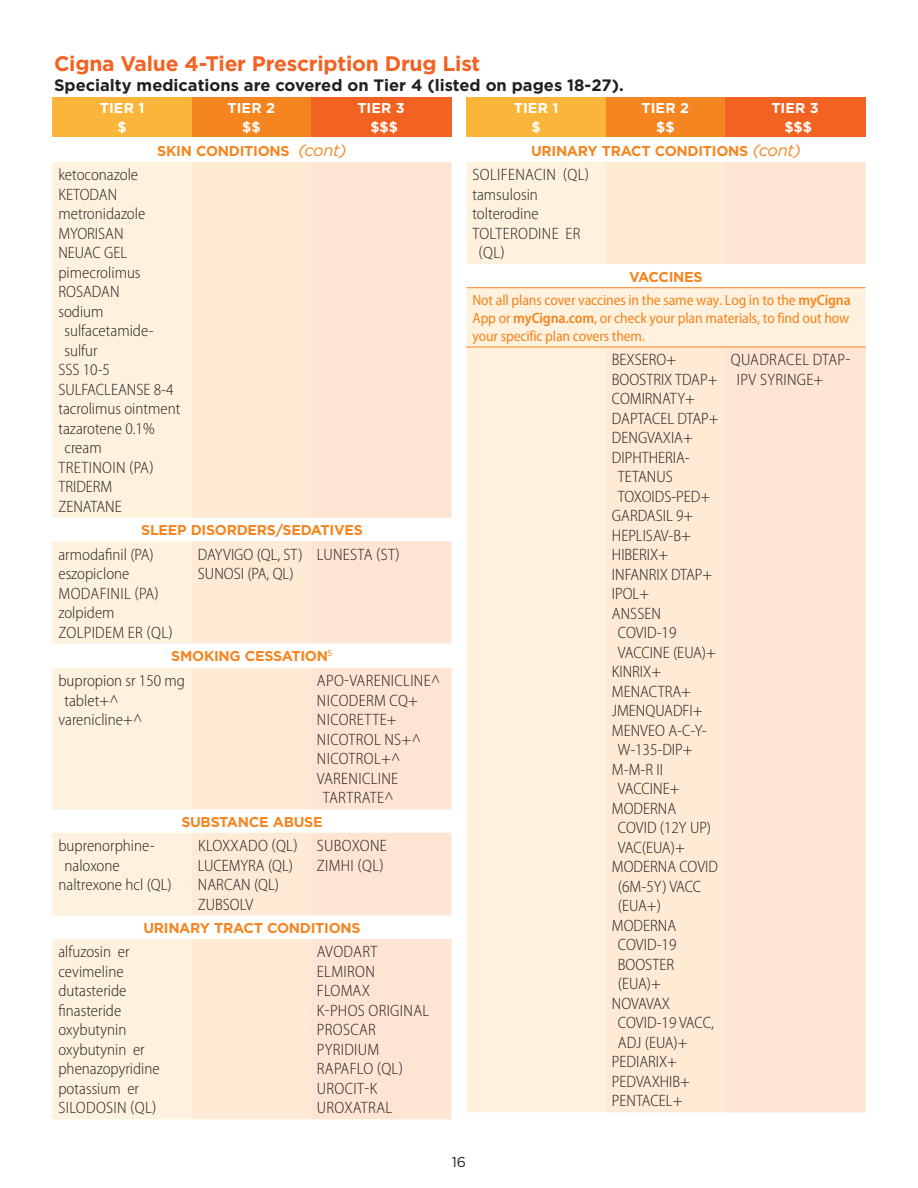
<style>
.page{position:relative;width:918px;height:1188px;background:#fff}
.page>*{position:absolute;margin:0;border:0;box-sizing:border-box;transform-origin:0 0}
.Page_headers_14_16_p{font:700 21px "Gotham";letter-spacing:-.01em;color:#f26221}
.List_Header{font:300 semi-condensed 16.5px/19.5px "Myriad Pro";color:#231f20}
.List_Header-2{font:300 semi-condensed 16.5px/19.5px "Myriad Pro";letter-spacing:.02em;color:#231f20}
.t1{font:700 16.5px "Gotham";color:#231f20}
.List_Header-3{font:semi-condensed 15px/18px "Myriad Pro";letter-spacing:-.01em;color:#f58520;text-align:justify}
.Drug_list_categories{font:700 14.25px "Gotham";letter-spacing:-.02em;color:#f58520}
.Table_column_header{font:700 14.25px/19.5px "Gotham";letter-spacing:.005em;color:#fff;text-align:center}
.t2{font:14.25px "Gotham";color:#231f20}
.s1{font-weight:400;font-style:italic;font-size:16.5px}
.s2{font-weight:600}
</style>
<div class="page">
<div style="left:52px;top:97px;width:140px;height:40px;background:#fcb53b"></div>
<div style="left:192px;top:97px;width:119px;height:40px;background:#f58520"></div>
<div style="left:311px;top:97px;width:141px;height:40px;background:#f26221"></div>
<svg style="left:52px;top:162px;width:140px;height:957px;background:#fef3e1"></svg>
<svg style="left:192px;top:162px;width:119px;height:957px;background:#feecd9"></svg>
<svg style="left:311px;top:162px;width:141px;height:957px;background:#fee6d6"></svg>
<div style="left:466px;top:97px;width:140px;height:40px;background:#fcb53b"></div>
<div style="left:606px;top:97px;width:119px;height:40px;background:#f58520"></div>
<div style="left:725px;top:97px;width:141px;height:40px;background:#f26221"></div>
<div style="left:466px;top:162px;width:140px;height:950px;background:#fef2de"></div>
<div style="left:606px;top:162px;width:119px;height:950px;background:#feead5"></div>
<svg style="left:725px;top:162px;width:141px;height:950px;background:#fde4d2"></svg>
<div style="left:466px;top:264px;width:400px;height:24px;background:#fff"></div>
<hr style="left:466px;top:287px;width:140px;height:1px;background:#f58520">
<hr style="left:606px;top:287px;width:119px;height:1px;background:#f58520">
<hr style="left:725px;top:287px;width:141px;height:1px;background:#f58520">
<hr style="left:466px;top:347px;width:140px;height:1px;background:#f58520">
<hr style="left:606px;top:347px;width:119px;height:1px;background:#f58520">
<hr style="left:725px;top:347px;width:141px;height:1px;background:#f58520">
<p class="Page_headers_14_16_p" style="left:54px;top:49px;width:428px">Cigna Value 4-Tier Prescription Drug List</p>
<p class="t1" style="left:54px;top:75px;width:571px">Specialty medications are covered on Tier 4 (listed on pages 18-27).</p>
<p class="Table_column_header" style="left:100px;top:98px;width:46px">TIER 1</p>
<p class="Table_column_header" style="left:118px;top:118px;width:11px">$</p>
<p class="Table_column_header" style="left:228px;top:98px;width:49px">TIER 2</p>
<p class="Table_column_header" style="left:242px;top:118px;width:20px">$$</p>
<p class="Drug_list_categories" style="left:157px;top:141px;width:191px">SKIN CONDITIONS <span class="s1">(cont)</span></p>
<p class="Table_column_header" style="left:357px;top:98px;width:49px">TIER 3 $$$</p>
<p class="List_Header" style="left:58px;top:165px;width:81px">ketoconazole</p>
<p class="List_Header" style="left:58px;top:185px;width:60px">KETODAN</p>
<p class="List_Header" style="left:58px;top:204px;width:88px">metronidazole</p>
<p class="List_Header" style="left:58px;top:224px;width:67px">MYORISAN</p>
<p class="List_Header" style="left:58px;top:243px;width:70px">NEUAC GEL</p>
<p class="List_Header" style="left:58px;top:263px;width:84px">pimecrolimus</p>
<p class="List_Header" style="left:58px;top:282px;width:63px">ROSADAN</p>
<p class="List_Header" style="left:64px;top:302px;width:91px;text-indent:-6px">sodium sulfacetamide&shy;sulfur</p>
<p class="List_Header" style="left:58px;top:360px;width:53px">SSS 10-5</p>
<p class="List_Header" style="left:58px;top:380px;width:117px">SULFACLEANSE 8-4</p>
<p class="List_Header" style="left:58px;top:399px;width:123px">tacrolimus ointment</p>
<p class="List_Header" style="left:64px;top:419px;width:92px;text-indent:-6px">tazarotene 0.1% cream</p>
<p class="List_Header-2" style="left:59px;top:458px;width:97px">TRETINOIN (PA)</p>
<p class="List_Header" style="left:58px;top:477px;width:55px">TRIDERM</p>
<p class="List_Header" style="left:58px;top:497px;width:65px">ZENATANE</p>
<p class="Drug_list_categories" style="left:141px;top:521px;width:223px">SLEEP DISORDERS/SEDATIVES</p>
<p class="List_Header" style="left:58px;top:545px;width:97px">armodafinil (PA)</p>
<p class="List_Header" style="left:58px;top:564px;width:73px">eszopiclone</p>
<p class="List_Header-2" style="left:59px;top:584px;width:102px">MODAFINIL (PA)</p>
<p class="List_Header" style="left:58px;top:603px;width:58px">zolpidem</p>
<p class="List_Header-2" style="left:59px;top:623px;width:116px">ZOLPIDEM ER (QL)</p>
<p class="List_Header-2" style="left:317px;top:545px;width:84px">LUNESTA (ST)</p>
<p class="List_Header" style="left:198px;top:545px;width:106px">DAYVIGO (QL, ST)</p>
<p class="List_Header" style="left:198px;top:564px;width:97px">SUNOSI (PA, QL)</p>
<p class="Drug_list_categories" style="left:171px;top:646px;width:163px">SMOKING CESSATION<sup>5</sup></p>
<p class="List_Header" style="left:64px;top:671px;width:122px;text-indent:-6px">bupropion sr 150 mg tablet+^</p>
<p class="List_Header" style="left:58px;top:710px;width:86px">varenicline+^</p>
<p class="List_Header-2" style="left:317px;top:671px;width:125px">APO-VARENICLINE^</p>
<p class="List_Header-2" style="left:317px;top:691px;width:102px">NICODERM CQ+</p>
<p class="List_Header-2" style="left:317px;top:710px;width:81px">NICORETTE+</p>
<p class="List_Header-2" style="left:317px;top:730px;width:106px">NICOTROL NS+^</p>
<p class="List_Header-2" style="left:317px;top:749px;width:85px">NICOTROL+^</p>
<p class="List_Header-2" style="left:317px;top:769px;width:83px;text-align:center">VARENICLINE<br>TARTRATE^</p>
<p class="Drug_list_categories" style="left:181px;top:812px;width:143px">SUBSTANCE ABUSE</p>
<p class="List_Header" style="left:64px;top:836px;width:92px;text-indent:-6px">buprenorphine&shy;naloxone</p>
<p class="List_Header" style="left:58px;top:875px;width:115px">naltrexone hcl (QL)</p>
<p class="List_Header-2" style="left:198px;top:836px;width:101px">KLOXXADO (QL)</p>
<p class="List_Header" style="left:198px;top:856px;width:97px">LUCEMYRA (QL)</p>
<p class="List_Header" style="left:198px;top:875px;width:83px">NARCAN (QL)</p>
<p class="List_Header" style="left:198px;top:895px;width:57px">ZUBSOLV</p>
<p class="List_Header-2" style="left:317px;top:836px;width:72px">SUBOXONE</p>
<p class="List_Header" style="left:317px;top:856px;width:68px">ZIMHI (QL)</p>
<p class="Drug_list_categories" style="left:143px;top:919px;width:219px">URINARY TRACT CONDITIONS</p>
<p class="List_Header" style="left:58px;top:942px;width:73px">alfuzosin er</p>
<p class="List_Header" style="left:58px;top:962px;width:67px">cevimeline</p>
<p class="List_Header" style="left:58px;top:981px;width:70px">dutasteride</p>
<p class="List_Header" style="left:58px;top:1001px;width:64px">finasteride</p>
<p class="List_Header" style="left:58px;top:1020px;width:69px">oxybutynin</p>
<p class="List_Header" style="left:58px;top:1040px;width:88px">oxybutynin er</p>
<p class="List_Header" style="left:58px;top:1059px;width:103px">phenazopyridine</p>
<p class="List_Header" style="left:58px;top:1079px;width:82px">potassium er</p>
<p class="List_Header-2" style="left:59px;top:1098px;width:99px">SILODOSIN (QL)</p>
<p class="List_Header-2" style="left:317px;top:942px;width:62px">AVODART</p>
<p class="List_Header-2" style="left:317px;top:962px;width:59px">ELMIRON</p>
<p class="List_Header" style="left:317px;top:981px;width:54px">FLOMAX</p>
<p class="List_Header-2" style="left:317px;top:1001px;width:114px">K-PHOS ORIGINAL</p>
<p class="List_Header-2" style="left:317px;top:1020px;width:61px">PROSCAR</p>
<p class="List_Header-2" style="left:317px;top:1040px;width:64px">PYRIDIUM</p>
<p class="List_Header-2" style="left:317px;top:1059px;width:88px">RAPAFLO (QL)</p>
<p class="List_Header" style="left:317px;top:1079px;width:62px">UROCIT-K</p>
<p class="List_Header-2" style="left:317px;top:1098px;width:77px">UROXATRAL</p>
<p class="Table_column_header" style="left:642px;top:98px;width:49px">TIER 2</p>
<p class="Table_column_header" style="left:656px;top:118px;width:20px">$$</p>
<p class="Table_column_header" style="left:514px;top:98px;width:46px">TIER 1</p>
<p class="Table_column_header" style="left:532px;top:118px;width:11px">$</p>
<p class="Table_column_header" style="left:771px;top:98px;width:49px">TIER 3 $$$</p>
<p class="Drug_list_categories" style="left:531px;top:141px;width:271px">URINARY TRACT CONDITIONS <span class="s1">(cont)</span></p>
<p class="List_Header-2" style="left:473px;top:165px;width:118px">SOLIFENACIN (QL)</p>
<p class="List_Header" style="left:472px;top:185px;width:67px">tamsulosin</p>
<p class="List_Header" style="left:472px;top:204px;width:68px">tolterodine</p>
<p class="List_Header-2" style="left:479px;top:224px;width:103px;text-indent:-6px">TOLTERODINE ER (QL)</p>
<p class="Drug_list_categories" style="left:629px;top:267px;width:75px">VACCINES</p>
<p class="List_Header-3" style="left:472px;top:291px;width:380px">Not all plans cover vaccines in the same way. Log in to the <span class="s2">myCigna </span>App or <span class="s2">myCigna.com</span>, or check your plan materials, to find out how your specific plan covers them.</p>
<p class="List_Header" style="left:612px;top:350px;width:66px">BEXSERO+</p>
<p class="List_Header" style="left:612px;top:370px;width:107px">BOOSTRIX TDAP+</p>
<p class="List_Header" style="left:612px;top:389px;width:84px">COMIRNATY+</p>
<p class="List_Header" style="left:612px;top:409px;width:108px">DAPTACEL DTAP+</p>
<p class="List_Header" style="left:612px;top:428px;width:83px">DENGVAXIA+</p>
<p class="List_Header" style="left:618px;top:448px;width:94px;text-indent:-6px">DIPHTHERIA-<br>TETANUS<br>TOXOIDS-PED+</p>
<p class="List_Header" style="left:612px;top:506px;width:83px">GARDASIL 9+</p>
<p class="List_Header" style="left:612px;top:526px;width:81px">HEPLISAV-B+</p>
<p class="List_Header" style="left:612px;top:545px;width:58px">HIBERIX+</p>
<p class="List_Header" style="left:612px;top:565px;width:102px">INFANRIX DTAP+</p>
<p class="List_Header" style="left:612px;top:584px;width:39px">IPOL+</p>
<p class="List_Header" style="left:618px;top:604px;width:100px;text-indent:-6px">ANSSEN<br>COVID-19<br>VACCINE (EUA)+</p>
<p class="List_Header" style="left:612px;top:662px;width:51px">KINRIX+</p>
<p class="List_Header" style="left:612px;top:682px;width:81px">MENACTRA+</p>
<p class="List_Header" style="left:612px;top:701px;width:92px">JMENQUADFI+</p>
<p class="List_Header" style="left:612px;top:721px;width:96px;text-align:center">MENVEO A-C-Y-<br>W-135-DIP+</p>
<p class="List_Header" style="left:618px;top:760px;width:63px;text-indent:-6px">M-M-R II<br>VACCINE+</p>
<p class="List_Header" style="left:618px;top:799px;width:95px;text-indent:-6px">MODERNA<br>COVID (12Y UP)<br>VAC(EUA)+</p>
<p class="List_Header" style="left:618px;top:857px;width:102px;text-indent:-6px">MODERNA COVID (6M-5Y) VACC (EUA+)</p>
<p class="List_Header" style="left:612px;top:916px;width:66px;text-align:center">MODERNA<br>COVID-19<br>BOOSTER (EUA)+</p>
<p class="List_Header" style="left:618px;top:994px;width:97px;text-indent:-6px">NOVAVAX<br>COVID-19 VACC,<br>ADJ (EUA)+</p>
<p class="List_Header" style="left:612px;top:1052px;width:67px">PEDIARIX+</p>
<p class="List_Header" style="left:612px;top:1072px;width:80px">PEDVAXHIB+</p>
<p class="List_Header" style="left:612px;top:1091px;width:72px">PENTACEL+</p>
<p class="List_Header-2" style="left:737px;top:350px;width:115px;text-indent:-6px">QUADRACEL DTAP-<br>IPV SYRINGE+</p>
<p class="t2" style="left:452px;top:1153px;width:16px">16</p>
</div>
